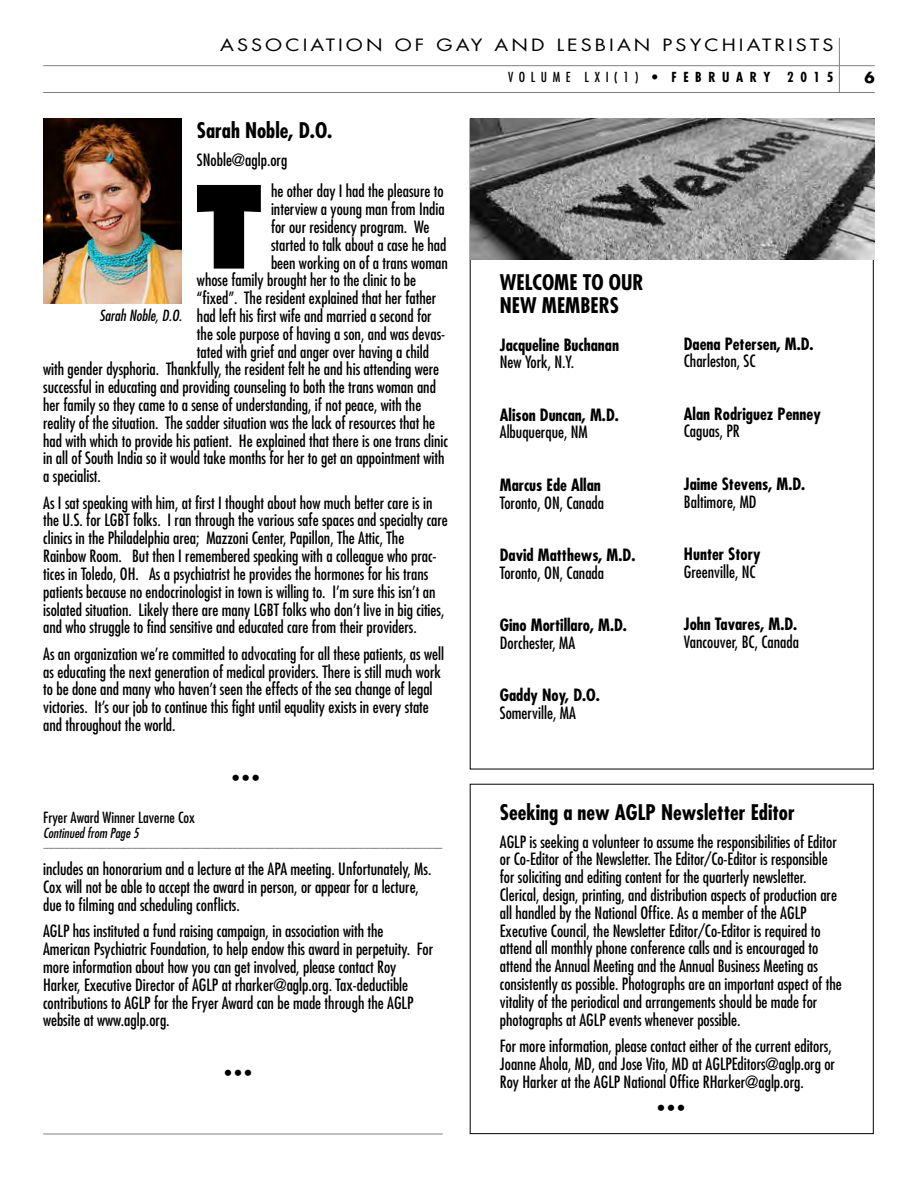
<style>
.page{position:relative;width:918px;height:1188px;background:#fff}
.page>*{position:absolute;margin:0;border:0;box-sizing:border-box;transform-origin:0 0}
.t1{font:800 110.85px "Futura";color:#000}
.t2{font:700 condensed 21px/22.2px "Futura";color:#000}
.t3{font:condensed 16.5px/17.9px "Futura";color:#000}
.t4{font:700 condensed 16.5px "Futura";color:#000}
.t5{font:16.5px "Futura";letter-spacing:.155em;color:#000;scale:1.2 1}
.t6{font:condensed 15px "Futura";color:#000}
.t7{font:italic condensed 15px "Futura";color:#000}
.t8{font:700 15px "Futura";color:#000}
.t9{font:condensed 13.5px "Futura";letter-spacing:.41em;color:#000}
.t10{font:italic condensed 13.5px "Futura";color:#000}
.t11{font:italic condensed 10.5px "Futura";color:#666}
.s1{font-weight:700}
</style>
<div class="page">
<img style="left:471px;top:119px;width:404px;height:141px">
<hr style="left:43px;top:92px;width:832px;height:1px;background:#808080">
<hr style="left:43px;top:65px;width:832px;height:1px;background:#808080">
<hr style="left:839px;top:38px;width:1px;height:55px;background:#808080">
<hr style="left:43px;top:1134px;width:400px;height:1px;background:#808080">
<img style="left:43px;top:119px;width:139px;height:184px">
<div style="left:470px;top:784px;width:404px;height:350px;border:1px solid #000"></div>
<p class="t5" style="left:220px;top:38px;width:513px">ASSOCIATION OF GAY AND LESBIAN PSYCHIATRISTS</p>
<p class="t9" style="left:508px;top:71px;width:327px">VOLUME LXI(1) • <span class="s1">FEBRUARY 2015</span></p>
<p class="t8" style="left:865px;top:71px;width:12px">6</p>
<p class="t2" style="left:197px;top:121px;width:137px">Sarah Noble, D.O.</p>
<p class="t3" style="left:197px;top:152px;width:92px">SNoble@aglp.org</p>
<h1 class="t1" style="left:196px;top:179px;width:68px">T</h1>
<p class="t3" style="left:271px;top:183px;width:174px">he other day I had the pleasure to</p>
<p class="t3" style="left:271px;top:201px;width:175px">interview a young man from India</p>
<p class="t3" style="left:271px;top:219px;width:160px">for our residency program. We</p>
<p class="t3" style="left:271px;top:237px;width:177px">started to talk about a case he had</p>
<p class="t3" style="left:271px;top:255px;width:178px">been working on of a trans woman</p>
<p class="t3" style="left:197px;top:272px;width:221px">whose family brought her to the clinic to be</p>
<p class="t3" style="left:197px;top:290px;width:241px">“fixed”. The resident explained that her father</p>
<p class="t3" style="left:197px;top:308px;width:236px">had left his first wife and married a second for</p>
<p class="t3" style="left:197px;top:326px;width:250px">the sole purpose of having a son, and was devas-</p>
<p class="t3" style="left:197px;top:344px;width:234px">tated with grief and anger over having a child</p>
<p class="t3" style="left:43px;top:361px;width:398px">with gender dysphoria. Thankfully, the resident felt he and his attending were</p>
<p class="t3" style="left:43px;top:379px;width:394px">successful in educating and providing counseling to both the trans woman and</p>
<p class="t3" style="left:43px;top:397px;width:380px">her family so they came to a sense of understanding, if not peace, with the</p>
<p class="t3" style="left:43px;top:415px;width:393px">reality of the situation. The sadder situation was the lack of resources that he</p>
<p class="t3" style="left:43px;top:433px;width:407px">had with which to provide his patient. He explained that there is one trans clinic</p>
<p class="t3" style="left:43px;top:450px;width:403px">in all of South India so it would take months for her to get an appointment with</p>
<p class="t3" style="left:43px;top:468px;width:59px">a specialist.</p>
<p class="t3" style="left:43px;top:495px;width:406px">As I sat speaking with him, at first I thought about how much better care is in the U.S. for LGBT folks. I ran through the various safe spaces and specialty care clinics in the Philadelphia area; Mazzoni Center, Papillon, The Attic, The Rainbow Room. But then I remembered speaking with a colleague who prac&shy;tices in Toledo, OH. As a psychiatrist he provides the hormones for his trans patients because no endocrinologist in town is willing to. I’m sure this isn’t an isolated situation. Likely there are many LGBT folks who don’t live in big cities, and who struggle to find sensitive and educated care from their providers.</p>
<p class="t3" style="left:43px;top:646px;width:402px">As an organization we’re committed to advocating for all these patients, as well as educating the next generation of medical providers. There is still much work to be done and many who haven’t seen the effects of the sea change of legal victories. It’s our job to continue this fight until equality exists in every state and throughout the world.</p>
<p class="t3" style="left:232px;top:770px;width:28px">• • •</p>
<p class="t7" style="left:99px;top:308px;width:84px">Sarah Noble, D.O.</p>
<p class="t6" style="left:43px;top:811px;width:153px">Fryer Award Winner Laverne Cox</p>
<p class="t10" style="left:43px;top:827px;width:97px">Continued from Page 5</p>
<p class="t11" style="left:43px;top:843px;width:400px">––––––––––––––––––––––––––––––––––––––––––––––––––––––––––––––––––––––––––––</p>
<p class="t3" style="left:43px;top:861px;width:390px">includes an honorarium and a lecture at the APA meeting. Unfortunately, Ms.<br>Cox will not be able to accept the award in person, or appear for a lecture, due to filming and scheduling conflicts.</p>
<p class="t3" style="left:43px;top:923px;width:392px">AGLP has instituted a fund raising campaign, in association with the American Psychiatric Foundation, to help endow this award in perpetuity. For more information about how you can get involved, please contact Roy Harker, Executive Director of AGLP at rharker@aglp.org. Tax-deductible contributions to AGLP for the Fryer Award can be made through the AGLP website at www.aglp.org.</p>
<p class="t3" style="left:225px;top:1065px;width:28px">• • •</p>
<p class="t2" style="left:500px;top:274px;width:145px">WELCOME TO OUR<br>NEW MEMBERS</p>
<p class="t4" style="left:500px;top:337px;width:121px">Jacqueline Buchanan</p>
<p class="t3" style="left:500px;top:354px;width:76px">New York, N.Y.</p>
<p class="t4" style="left:500px;top:407px;width:120px">Alison Duncan, M.D.</p>
<p class="t3" style="left:500px;top:424px;width:90px">Albuquerque, NM</p>
<p class="t4" style="left:500px;top:477px;width:102px">Marcus Ede Allan</p>
<p class="t3" style="left:500px;top:494px;width:106px">Toronto, ON, Canada</p>
<p class="t4" style="left:500px;top:547px;width:137px">David Matthews, M.D.</p>
<p class="t3" style="left:500px;top:565px;width:106px">Toronto, ON, Canada</p>
<p class="t4" style="left:500px;top:618px;width:129px">Gino Mortillaro, M.D.</p>
<p class="t3" style="left:500px;top:635px;width:77px">Dorchester, MA</p>
<p class="t4" style="left:500px;top:688px;width:101px">Gaddy Noy, D.O.</p>
<p class="t3" style="left:500px;top:705px;width:78px">Somerville, MA</p>
<p class="t4" style="left:684px;top:336px;width:131px">Daena Petersen, M.D.</p>
<p class="t3" style="left:684px;top:353px;width:73px">Charleston, SC</p>
<p class="t4" style="left:684px;top:406px;width:138px">Alan Rodriguez Penney</p>
<p class="t3" style="left:684px;top:423px;width:57px">Caguas, PR</p>
<p class="t4" style="left:684px;top:476px;width:123px">Jaime Stevens, M.D.</p>
<p class="t3" style="left:684px;top:493px;width:74px">Baltimore, MD</p>
<p class="t4" style="left:684px;top:546px;width:78px">Hunter Story</p>
<p class="t3" style="left:684px;top:564px;width:73px">Greenville, NC</p>
<p class="t4" style="left:684px;top:617px;width:115px">John Tavares, M.D.</p>
<p class="t3" style="left:684px;top:634px;width:117px">Vancouver, BC, Canada</p>
<p class="t2" style="left:500px;top:803px;width:296px">Seeking a new AGLP Newsletter Editor</p>
<p class="t3" style="left:500px;top:834px;width:343px">AGLP is seeking a volunteer to assume the responsibilities of Editor or Co-Editor of the Newsletter. The Editor/Co-Editor is responsible for soliciting and editing content for the quarterly newsletter.<br>Clerical, design, printing, and distribution aspects of production are all handled by the National Office. As a member of the AGLP Executive Council, the Newsletter Editor/Co-Editor is required to attend all monthly phone conference calls and is encouraged to attend the Annual Meeting and the Annual Business Meeting as consistently as possible. Photographs are an important aspect of the vitality of the periodical and arrangements should be made for photographs at AGLP events whenever possible.</p>
<p class="t3" style="left:500px;top:1038px;width:337px">For more information, please contact either of the current editors,<br>Joanne Ahola, MD, and Jose Vito, MD at AGLPEditors@aglp.org or<br>Roy Harker at the AGLP National Office RHarker@aglp.org.</p>
<p class="t3" style="left:658px;top:1100px;width:28px">• • •</p>
</div>
